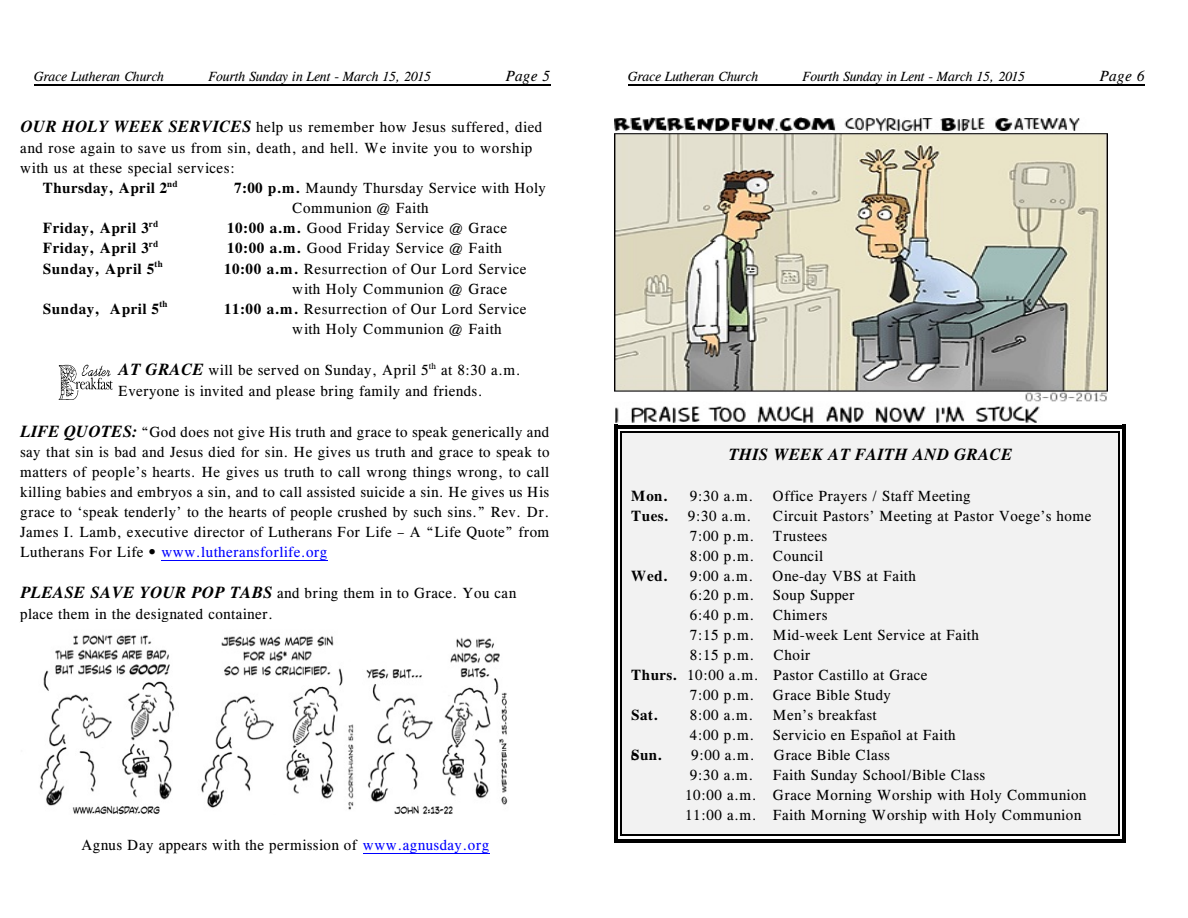
<style>
.page{position:relative;width:1188px;height:918px;background:#fff}
.page>*{position:absolute;margin:0;border:0;box-sizing:border-box;transform-origin:0 0}
.t1{font:italic 700 16.5px "CG Times";letter-spacing:.035em;color:#000}
.t2{font:15px/20px "CG Times";letter-spacing:.03em;color:#000}
.t3{font:700 15px "CG Times";letter-spacing:.04em;color:#000}
.t4{font:italic 15px "CG Times";letter-spacing:.03em;color:#000}
.t5{font:italic 13.5px "CG Times";color:#000}
.t6{font:700 9px "CG Times";letter-spacing:.03em;color:#000}
.t7{font:9px "CG Times";color:#000}
.s1{font-weight:700;font-style:italic;font-size:16.5px}
.s2{font-weight:700}
.s3{color:#00f}
.s4{font-weight:400}
</style>
<div class="page">
<hr style="left:34px;top:85px;width:517px;height:1px;background:#000">
<img style="left:58px;top:364px;width:55px;height:36px">
<hr style="left:161px;top:560px;width:167px;height:1px;background:#00f">
<img style="left:39px;top:634px;width:469px;height:180px">
<hr style="left:363px;top:853px;width:127px;height:1px;background:#00f">
<hr style="left:628px;top:85px;width:517px;height:1px;background:#000">
<img style="left:614px;top:118px;width:493px;height:307px">
<div style="left:621px;top:431px;width:498px;height:405px;background:#f2f2f2"></div>
<hr style="left:621px;top:431px;width:1px;height:405px;background:#000">
<hr style="left:1118px;top:431px;width:1px;height:405px;background:#000">
<hr style="left:621px;top:431px;width:498px;height:2px;background:#000">
<hr style="left:621px;top:835px;width:498px;height:1px;background:#000">
<hr style="left:614px;top:425px;width:4px;height:418px;background:#000">
<hr style="left:1122px;top:425px;width:4px;height:418px;background:#000">
<hr style="left:614px;top:425px;width:512px;height:3px;background:#000">
<hr style="left:614px;top:839px;width:512px;height:4px;background:#000">
<p class="t5" style="left:34px;top:71px;width:132px">Grace Lutheran Church</p>
<p class="t5" style="left:209px;top:71px;width:224px">Fourth Sunday in Lent - March 15, 2015</p>
<p class="t4" style="left:505px;top:70px;width:46px">Page 5</p>
<p class="t2" style="left:20px;top:119px;width:524px;line-height:20.4px"><span class="s1">OUR HOLY WEEK SERVICES</span> help us remember how Jesus suffered, died and rose again to save us from sin, death, and hell. We invite you to worship with us at these special services:</p>
<p class="t3" style="left:43px;top:183px;width:126px">Thursday, April 2</p>
<p class="t2" style="left:234px;top:180px;width:313px"><span class="s2">7:00 p.m.</span> Maundy Thursday Service with Holy</p>
<p class="t6" style="left:167px;top:181px;width:12px">nd</p>
<p class="t2" style="left:292px;top:200px;width:138px">Communion @ Faith</p>
<p class="t6" style="left:149px;top:221px;width:11px">rd</p>
<p class="t3" style="left:43px;top:223px;width:107px">Friday, April 3</p>
<p class="t2" style="left:227px;top:220px;width:282px"><span class="s2">10:00 a.m.</span> Good Friday Service @ Grace</p>
<p class="t6" style="left:149px;top:241px;width:11px">rd</p>
<p class="t3" style="left:43px;top:263px;width:113px">Sunday, April 5</p>
<p class="t2" style="left:224px;top:260px;width:304px"><span class="s2">10:00 a.m.</span> Resurrection of Our Lord Service</p>
<p class="t3" style="left:43px;top:243px;width:107px">Friday, April 3</p>
<p class="t2" style="left:227px;top:240px;width:276px"><span class="s2">10:00 a.m.</span> Good Friday Service @ Faith</p>
<p class="t6" style="left:155px;top:261px;width:10px">th</p>
<p class="t2" style="left:292px;top:280px;width:216px">with Holy Communion @ Grace</p>
<p class="t6" style="left:159px;top:301px;width:10px">th</p>
<p class="t3" style="left:43px;top:304px;width:118px">Sunday, April 5</p>
<p class="t2" style="left:224px;top:300px;width:304px"><span class="s2">11:00 a.m.</span> Resurrection of Our Lord Service</p>
<p class="t2" style="left:292px;top:321px;width:211px">with Holy Communion @ Faith</p>
<p class="t2" style="left:118px;top:362px;width:404px"><span class="s1">AT GRACE</span> will be served on Sunday, April 5 at 8:30 a.m.</p>
<p class="t7" style="left:429px;top:363px;width:9px">th</p>
<p class="t2" style="left:118px;top:382px;width:366px">Everyone is invited and please bring family and friends.</p>
<p class="t2" style="left:20px;top:423px;width:531px;text-align:justify"><span class="s1">LIFE QUOTES:</span> “God does not give His truth and grace to speak generically and say that sin is bad and Jesus died for sin. He gives us truth and grace to speak to matters of people’s hearts. He gives us truth to call wrong things wrong, to call killing babies and embryos a sin, and to call assisted suicide a sin. He gives us His grace to ‘speak tenderly’ to the hearts of people crushed by such sins.” Rev. Dr.<br>James I. Lamb, executive director of Lutherans For Life – A “Life Quote” from Lutherans For Life • <span class="s3">www.lutheransforlife.org</span></p>
<p class="t2" style="left:20px;top:585px;width:497px;line-height:20.4px"><span class="s1">PLEASE SAVE YOUR POP TABS</span> and bring them in to Grace. You can place them in the designated container.</p>
<p class="t2" style="left:81px;top:837px;width:409px">Agnus Day appears with the permission of <span class="s3">www.agnusday.org</span></p>
<p class="t5" style="left:628px;top:71px;width:132px">Grace Lutheran Church</p>
<p class="t5" style="left:803px;top:71px;width:224px">Fourth Sunday in Lent - March 15, 2015</p>
<p class="t4" style="left:1099px;top:70px;width:46px">Page 6</p>
<p class="t1" style="left:728px;top:449px;width:285px">THIS WEEK AT FAITH AND GRACE</p>
<p class="t3" style="left:631px;top:490px;width:38px">Mon.</p>
<p class="t2" style="left:690px;top:487px;width:65px">9:30 a.m.</p>
<p class="t2" style="left:773px;top:487px;width:199px">Office Prayers / Staff Meeting</p>
<p class="t3" style="left:631px;top:510px;width:39px">Tues.</p>
<p class="t2" style="left:688px;top:507px;width:65px">9:30 a.m.</p>
<p class="t2" style="left:690px;top:507px;width:403px;text-indent:83px">Circuit Pastors’ Meeting at Pastor Voege’s home<br>7:00 p.m. Trustees<br>8:00 p.m. Council</p>
<p class="t2" style="left:690px;top:567px;width:290px;text-indent:83px">One-day VBS at Faith<br>6:20 p.m. Soup Supper<br>6:40 p.m. Chimers<br>7:15 p.m. Mid-week Lent Service at Faith<br>8:15 p.m.</p>
<p class="t3" style="left:631px;top:570px;width:38px">Wed.</p>
<p class="t2" style="left:690px;top:567px;width:65px">9:00 a.m.</p>
<p class="t2" style="left:774px;top:647px;width:38px">Choir</p>
<p class="t2" style="left:631px;top:667px;width:298px"><span class="s2">Thurs.</span> 10:00 a.m. Pastor Castillo at Grace</p>
<p class="t2" style="left:690px;top:687px;width:203px">7:00 p.m. Grace Bible Study</p>
<p class="t3" style="left:631px;top:710px;width:29px">Sat.</p>
<p class="t2" style="left:690px;top:707px;width:65px">8:00 a.m.</p>
<p class="t2" style="left:690px;top:707px;width:267px;text-align:center">Men’s breakfast<br>4:00 p.m. Servicio en Español at Faith</p>
<p class="t3" style="left:631px;top:750px;width:33px"><span class="s4">e</span>Sun.</p>
<p class="t2" style="left:691px;top:747px;width:65px">9:00 a.m.</p>
<p class="t2" style="left:774px;top:747px;width:118px">Grace Bible Class</p>
<p class="t2" style="left:690px;top:767px;width:65px">9:30 a.m.</p>
<p class="t2" style="left:685px;top:767px;width:403px;text-indent:88px">Faith Sunday School/Bible Class<br>10:00 a.m. Grace Morning Worship with Holy Communion<br>11:00 a.m. Faith Morning Worship with Holy Communion</p>
</div>
